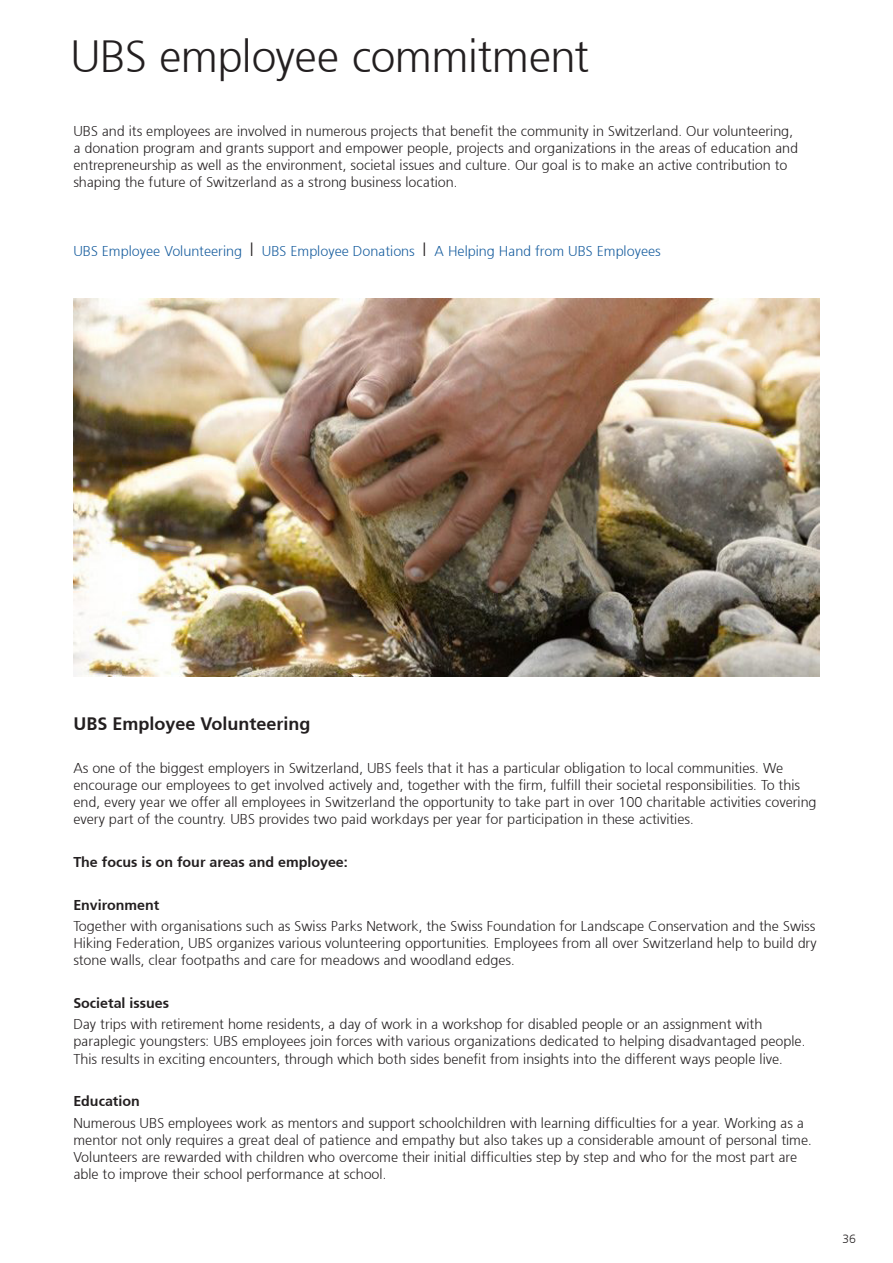
<style>
.page{position:relative;width:893px;height:1263px;background:#fff}
.page>*{position:absolute;margin:0;border:0;box-sizing:border-box;transform-origin:0 0}
.t1{font:300 45px "Frutiger 45";letter-spacing:-.015em;color:#231f20}
.t2{font:300 18px "Frutiger 45";color:#231f20}
.t3{font:300 14.25px/17.1px "Frutiger 45";color:#231f20}
.t4{font:300 14.25px "Frutiger 45";color:#175d9e}
.t5{font:300 14.25px "Frutiger 45";color:#231f20}
.t6{font:300 12px "Frutiger 45";color:#231f20}
.s1{font-size:18px;color:#231f20}
</style>
<div class="page">
<img style="left:73px;top:298px;width:747px;height:378px">
<p class="t1" style="left:70px;top:30px;width:520px">UBS employee commitment</p>
<p class="t3" style="left:73px;top:122px;width:726px">UBS and its employees are involved in numerous projects that benefit the community in Switzerland. Our volunteering, a donation program and grants support and empower people, projects and organizations in the areas of education and entrepreneurship as well as the environment, societal issues and culture. Our goal is to make an active contribution to shaping the future of Switzerland as a strong business location.</p>
<p class="t4" style="left:73px;top:243px;width:589px">UBS Employee Volunteering <span class="s1">|</span> UBS Employee Donations <span class="s1">|</span> A Helping Hand from UBS Employees</p>
<p class="t2" style="left:73px;top:713px;width:239px">UBS Employee Volunteering</p>
<p class="t3" style="left:73px;top:759px;width:745px">As one of the biggest employers in Switzerland, UBS feels that it has a particular obligation to local communities. We encourage our employees to get involved actively and, together with the firm, fulfill their societal responsibilities. To this end, every year we offer all employees in Switzerland the opportunity to take part in over 100 charitable activities covering every part of the country. UBS provides two paid workdays per year for participation in these activities.</p>
<p class="t5" style="left:73px;top:853px;width:276px">The focus is on four areas and employee:</p>
<p class="t5" style="left:73px;top:896px;width:88px">Environment</p>
<p class="t3" style="left:73px;top:917px;width:745px;text-align:justify">Together with organisations such as Swiss Parks Network, the Swiss Foundation for Landscape Conservation and the Swiss Hiking Federation, UBS organizes various volunteering opportunities. Employees from all over Switzerland help to build dry stone walls, clear footpaths and care for meadows and woodland edges.</p>
<p class="t5" style="left:73px;top:994px;width:97px">Societal issues</p>
<p class="t3" style="left:73px;top:1016px;width:734px">Day trips with retirement home residents, a day of work in a workshop for disabled people or an assignment with paraplegic youngsters: UBS employees join forces with various organizations dedicated to helping disadvantaged people.<br>This results in exciting encounters, through which both sides benefit from insights into the different ways people live.</p>
<p class="t5" style="left:73px;top:1093px;width:68px">Education</p>
<p class="t3" style="left:73px;top:1114px;width:740px">Numerous UBS employees work as mentors and support schoolchildren with learning difficulties for a year. Working as a mentor not only requires a great deal of patience and empathy but also takes up a considerable amount of personal time.<br>Volunteers are rewarded with children who overcome their initial difficulties step by step and who for the most part are able to improve their school performance at school.</p>
<p class="t6" style="left:842px;top:1232px;width:15px">36</p>
</div>
